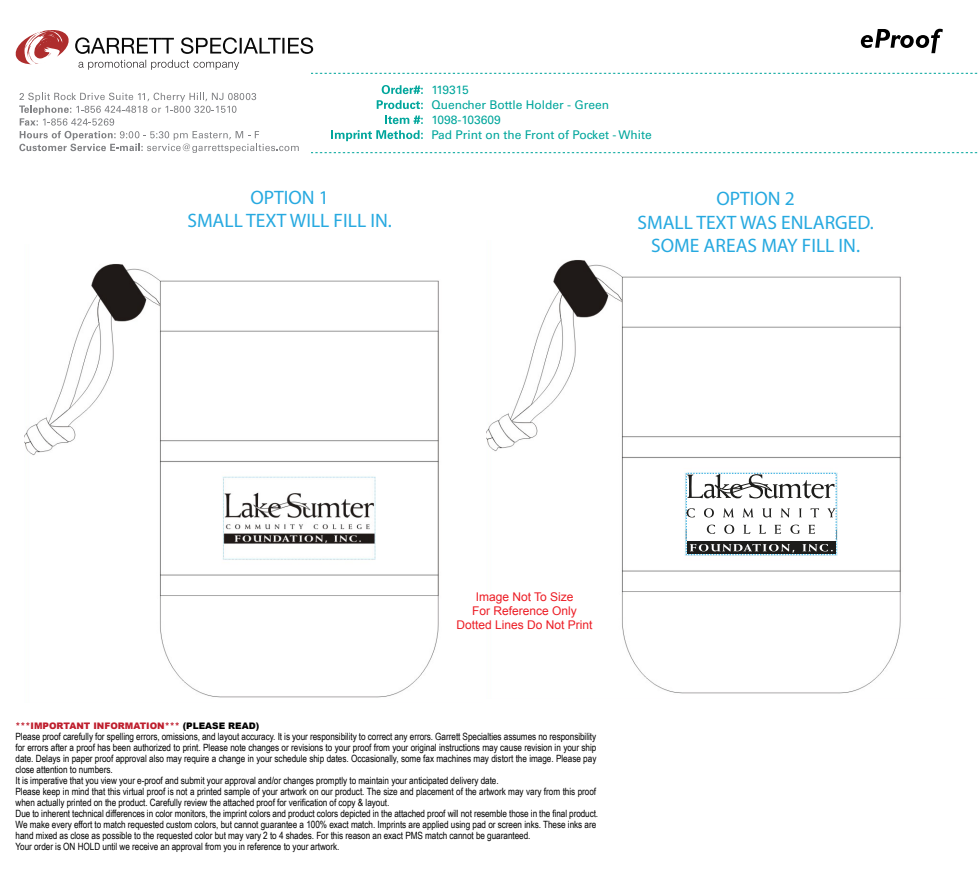
<style>
.page{position:relative;width:980px;height:887px;background:#fff}
.page>*{position:absolute;margin:0;border:0;box-sizing:border-box;transform-origin:0 0}
.t1{font:19.5px/23.4px "Myriad Pro";color:#26a9e0;text-align:center}
.t2{font:12px/15px "Univers LT";color:#00a69c}
.t3{font:12px/14.4px "Arial";color:#ec1c24;text-align:center}
.t4{font:10px/11px "Arial Narrow";letter-spacing:-.005em;color:#000}
.t5{font:900 9px "Arial";color:#be1e2d}
.s1{color:#000}
</style>
<div class="page">
<svg style="left:382px;top:85px;width:41px;height:9px"></svg>
<svg style="left:377px;top:100px;width:46px;height:9px"></svg>
<svg style="left:385px;top:115px;width:38px;height:9px"></svg>
<svg style="left:331px;top:130px;width:92px;height:11px"></svg>
<svg style="left:19px;top:93px;width:280px;height:60px"></svg>
<svg style="left:311px;top:152px;width:667px;height:1px"></svg>
<svg style="left:15px;top:28px;width:963px;height:46px"></svg>
<img style="left:24px;top:264px;width:415px;height:434px">
<img style="left:486px;top:260px;width:415px;height:434px">
<div style="left:686px;top:473px;width:151px;height:82px;background:#fff;border:1px dashed #26a9e0"></div>
<svg style="left:687px;top:508px;width:8px;height:9px"></svg>
<svg style="left:704px;top:508px;width:10px;height:9px"></svg>
<svg style="left:723px;top:508px;width:11px;height:9px"></svg>
<svg style="left:743px;top:508px;width:10px;height:9px"></svg>
<svg style="left:762px;top:508px;width:10px;height:9px"></svg>
<svg style="left:781px;top:508px;width:9px;height:9px"></svg>
<svg style="left:799px;top:508px;width:3px;height:9px"></svg>
<svg style="left:811px;top:508px;width:8px;height:9px"></svg>
<svg style="left:828px;top:508px;width:7px;height:9px"></svg>
<svg style="left:707px;top:525px;width:8px;height:9px"></svg>
<svg style="left:724px;top:525px;width:10px;height:9px"></svg>
<svg style="left:743px;top:525px;width:7px;height:9px"></svg>
<svg style="left:759px;top:525px;width:7px;height:9px"></svg>
<svg style="left:775px;top:525px;width:6px;height:9px"></svg>
<svg style="left:790px;top:525px;width:10px;height:9px"></svg>
<svg style="left:809px;top:525px;width:6px;height:9px"></svg>
<svg style="left:687px;top:474px;width:147px;height:25px"></svg>
<div style="left:687px;top:542px;width:149px;height:12px;background:#1d1d1b"></div>
<svg style="left:690px;top:544px;width:104px;height:9px"></svg>
<svg style="left:803px;top:544px;width:30px;height:7px"></svg>
<p class="t2" style="left:431px;top:82px;width:222px">119315<br>Quencher Bottle Holder - Green<br>1098-103609<br>Pad Print on the Front of Pocket - White</p>
<h1 class="t1" style="left:187px;top:185px;width:206px">OPTION 1<br>SMALL TEXT WILL FILL IN.</h1>
<h1 class="t1" style="left:638px;top:187px;width:238px">OPTION 2<br>SMALL TEXT WAS ENLARGED.<br>SOME AREAS MAY FILL IN.</h1>
<p class="t3" style="left:457px;top:589px;width:138px">Image Not To Size<br>For Reference Only<br>Dotted Lines Do Not Print</p>
<p class="t5" style="left:16px;top:719px;width:245px">***IMPORTANT INFORMATION*** <span class="s1">(PLEASE READ)</span></p>
<p class="t4" style="left:16px;top:730px;width:584px">Please proof carefully for spelling errors, omissions, and layout accuracy. It is your responsibility to correct any errors. Garrett Specialties assumes no responsibility for errors after a proof has been authorized to print. Please note changes or revisions to your proof from your original instructions may cause revision in your ship date. Delays in paper proof approval also may require a change in your schedule ship dates. Occasionally, some fax machines may distort the image. Please pay close attention to numbers.<br>It is imperative that you view your e-proof and submit your approval and/or changes promptly to maintain your anticipated delivery date.<br>Please keep in mind that this virtual proof is not a printed sample of your artwork on our product. The size and placement of the artwork may vary from this proof when actually printed on the product. Carefully review the attached proof for verification of copy &amp; layout.<br>Due to inherent technical differences in color monitors, the imprint colors and product colors depicted in the attached proof will not resemble those in the final product.<br>We make every effort to match requested custom colors, but cannot guarantee a 100% exact match. Imprints are applied using pad or screen inks. These inks are hand mixed as close as possible to the requested color but may vary 2 to 4 shades. For this reason an exact PMS match cannot be guaranteed.<br>Your order is ON HOLD until we receive an approval from you in reference to your artwork.</p>
</div>
